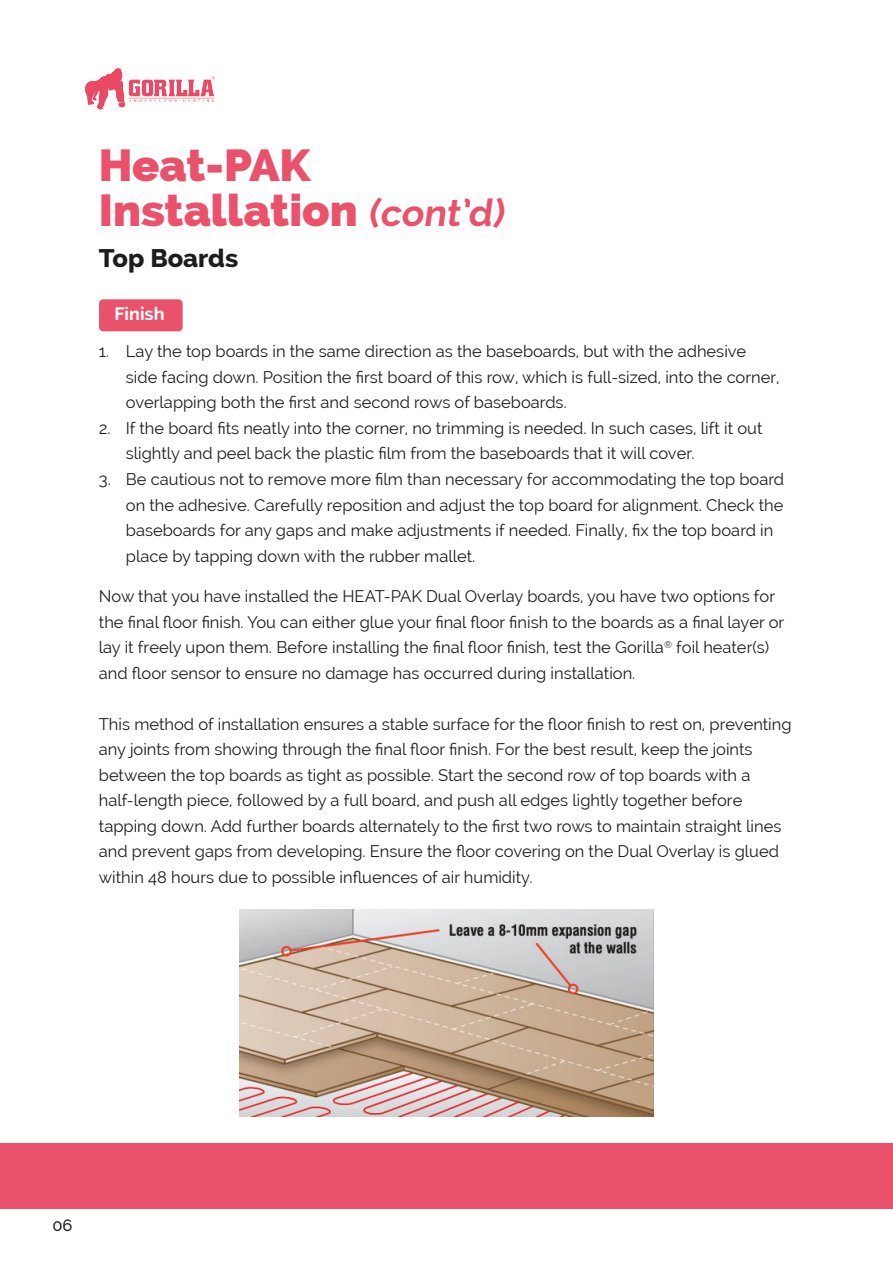
<style>
.page{position:relative;width:893px;height:1263px;background:#fff}
.page>*{position:absolute;margin:0;border:0;box-sizing:border-box;transform-origin:0 0}
.t1{font:800 45px "Raleway";color:#ea516a}
.t2{font:800 25.5px "Raleway";color:#1d1d1b}
.t3{font:700 18px "Raleway";color:#fff}
.t4{font:16.5px/25.5px "Raleway";color:#1d1d1b}
.t5{font:500 16.5px "Raleway";color:#1d1d1b}
.s1{font-weight:700;font-size:37.5px}
</style>
<div class="page">
<div style="left:99px;top:299px;width:84px;height:32px;background:#ea516a;border-radius:4px"></div>
<img style="left:85px;top:68px;width:130px;height:42px">
<div style="left:0;top:1143px;width:893px;height:66px;background:#ea516a"></div>
<img style="left:240px;top:909px;width:413px;height:207px">
<p class="t1" style="left:99px;top:139px;width:213px">Heat-PAK</p>
<p class="t1" style="left:99px;top:184px;width:412px">Installation <span class="s1">(cont’d)</span></p>
<p class="t2" style="left:99px;top:244px;width:141px">Top Boards</p>
<p class="t3" style="left:114px;top:303px;width:52px">Finish</p>
<p class="t4" style="left:126px;top:339px;width:655px;text-indent:-27px">1. Lay the top boards in the same direction as the baseboards, but with the adhesive side facing down. Position the first board of this row, which is full-sized, into the corner, overlapping both the first and second rows of baseboards.</p>
<p class="t4" style="left:126px;top:415px;width:638px;text-indent:-27px">2. If the board fits neatly into the corner, no trimming is needed. In such cases, lift it out slightly and peel back the plastic film from the baseboards that it will cover.</p>
<p class="t4" style="left:126px;top:466px;width:660px;text-indent:-27px">3. Be cautious not to remove more film than necessary for accommodating the top board on the adhesive. Carefully reposition and adjust the top board for alignment. Check the baseboards for any gaps and make adjustments if needed. Finally, fix the top board in place by tapping down with the rubber mallet.</p>
<p class="t4" style="left:99px;top:583px;width:687px">Now that you have installed the HEAT-PAK Dual Overlay boards, you have two options for the final floor finish. You can either glue your final floor finish to the boards as a final layer or lay it freely upon them. Before installing the final floor finish, test the Gorilla<sup>®</sup> foil heater(s) and floor sensor to ensure no damage has occurred during installation.</p>
<p class="t4" style="left:99px;top:711px;width:694px">This method of installation ensures a stable surface for the floor finish to rest on, preventing any joints from showing through the final floor finish. For the best result, keep the joints between the top boards as tight as possible. Start the second row of top boards with a half-length piece, followed by a full board, and push all edges lightly together before tapping down. Add further boards alternately to the first two rows to maintain straight lines and prevent gaps from developing. Ensure the floor covering on the Dual Overlay is glued within 48 hours due to possible influences of air humidity.</p>
<p class="t5" style="left:52px;top:1216px;width:22px">06</p>
</div>
